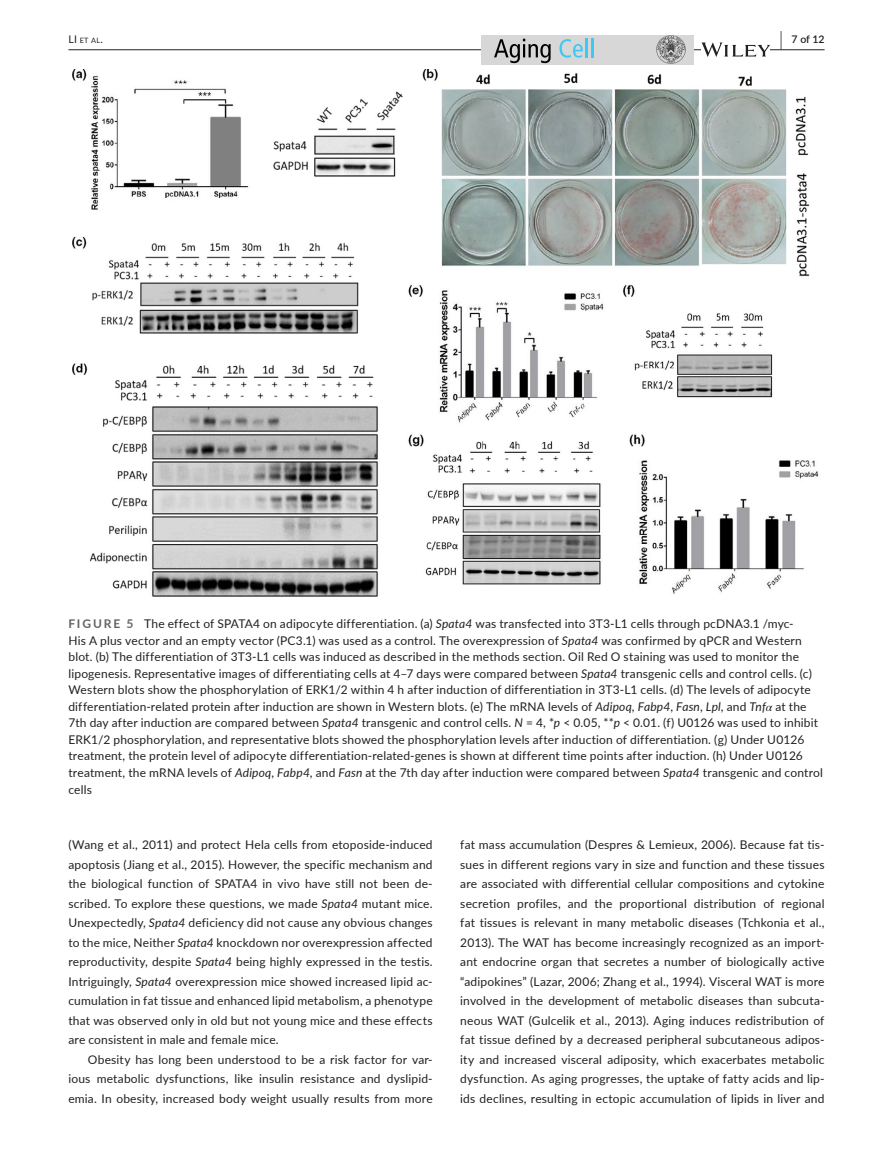
<style>
.page{position:relative;width:893px;height:1174px;background:#fff}
.page>*{position:absolute;margin:0;border:0;box-sizing:border-box;transform-origin:0 0}
.t1{font:12px/19.5px "Lato";letter-spacing:.015em;color:#231f20;text-align:justify}
.t2{font:600 10.5px "Lato";color:#231f20}
.t3{font:7.35px "Lato";color:#231f20}
.s1{font-size:10.5px}
.s2{font-size:19.5px}
.s3{font-weight:700;color:#636366}
.s4{font-style:italic}
.s5{font-family:"STIX";font-style:italic}
</style>
<div class="page">
<hr style="left:68px;top:49px;width:756px;height:1px;background:#231f20">
<div style="left:481px;top:35px;width:213px;height:29px;background:#d7d7d7"></div>
<svg style="left:494px;top:39px;width:57px;height:24px"></svg>
<svg style="left:559px;top:39px;width:24px;height:19px"></svg>
<hr style="left:585px;top:38px;width:3px;height:19px;background:#40c8f4">
<svg style="left:591px;top:38px;width:2px;height:19px"></svg>
<img style="left:657px;top:35px;width:28px;height:29px">
<svg style="left:701px;top:42px;width:69px;height:15px"></svg>
<img style="left:72px;top:69px;width:747px;height:527px">
<p class="t3" style="left:68px;top:35px;width:36px"><span class="s1">LI</span> et al<span class="s1">.</span></p>
<p class="t2" style="left:780px;top:31px;width:46px"><span class="s2">|</span> 7 of 12</p>
<p class="t1" style="left:68px;top:615px;width:756px;line-height:16.5px;text-align:left"><span class="s3">FIGURE 5</span> The effect of SPATA4 on adipocyte differentiation. (a) <span class="s4">Spata4</span> was transfected into 3T3-L1 cells through pcDNA3.1 /myc-<br>His A plus vector and an empty vector (PC3.1) was used as a control. The overexpression of <span class="s4">Spata4</span> was confirmed by qPCR and Western blot. (b) The differentiation of 3T3-L1 cells was induced as described in the methods section. Oil Red O staining was used to monitor the lipogenesis. Representative images of differentiating cells at 4–7 days were compared between <span class="s4">Spata4</span> transgenic cells and control cells. (c)<br>Western blots show the phosphorylation of ERK1/2 within 4 h after induction of differentiation in 3T3-L1 cells. (d) The levels of adipocyte differentiation-related protein after induction are shown in Western blots. (e) The mRNA levels of <span class="s4">Adipoq</span>, <span class="s4">Fabp4</span>, <span class="s4">Fasn</span>, <span class="s4">Lpl</span>, and <span class="s4">Tnf</span><span class="s5">α</span> at the 7th day after induction are compared between <span class="s4">Spata4</span> transgenic and control cells. <span class="s4">N</span> = 4, *<span class="s4">p</span> &lt; 0.05, **<span class="s4">p</span> &lt; 0.01. (f) U0126 was used to inhibit ERK1/2 phosphorylation, and representative blots showed the phosphorylation levels after induction of differentiation. (g) Under U0126 treatment, the protein level of adipocyte differentiation-related-genes is shown at different time points after induction. (h) Under U0126 treatment, the mRNA levels of <span class="s4">Adipoq</span>, <span class="s4">Fabp4</span>, and <span class="s4">Fasn</span> at the 7th day after induction were compared between <span class="s4">Spata4</span> transgenic and control cells</p>
<p class="t1" style="left:68px;top:834px;width:366px">(Wang et al., 2011) and protect Hela cells from etoposide-induced apoptosis (Jiang et al., 2015). However, the specific mechanism and the biological function of SPATA4 in vivo have still not been de&shy;scribed. To explore these questions, we made <span class="s4">Spata4</span> mutant mice.<br>Unexpectedly, <span class="s4">Spata4</span> deficiency did not cause any obvious changes to the mice, Neither <span class="s4">Spata4</span> knockdown nor overexpression affected reproductivity, despite <span class="s4">Spata4</span> being highly expressed in the testis.<br>Intriguingly, <span class="s4">Spata4</span> overexpression mice showed increased lipid ac&shy;cumulation in fat tissue and enhanced lipid metabolism, a phenotype that was observed only in old but not young mice and these effects are consistent in male and female mice.</p>
<p class="t1" style="left:68px;top:1049px;width:366px;text-indent:20px">Obesity has long been understood to be a risk factor for var&shy;ious metabolic dysfunctions, like insulin resistance and dyslipid&shy;emia. In obesity, increased body weight usually results from more</p>
<p class="t1" style="left:460px;top:834px;width:366px">fat mass accumulation (Despres &amp; Lemieux, 2006). Because fat tis&shy;sues in different regions vary in size and function and these tissues are associated with differential cellular compositions and cytokine secretion profiles, and the proportional distribution of regional fat tissues is relevant in many metabolic diseases (Tchkonia et al., 2013). The WAT has become increasingly recognized as an import&shy;ant endocrine organ that secretes a number of biologically active “adipokines” (Lazar, 2006; Zhang et al., 1994). Visceral WAT is more involved in the development of metabolic diseases than subcuta&shy;neous WAT (Gulcelik et al., 2013). Aging induces redistribution of fat tissue defined by a decreased peripheral subcutaneous adipos&shy;ity and increased visceral adiposity, which exacerbates metabolic dysfunction. As aging progresses, the uptake of fatty acids and lip&shy;ids declines, resulting in ectopic accumulation of lipids in liver and</p>
</div>
